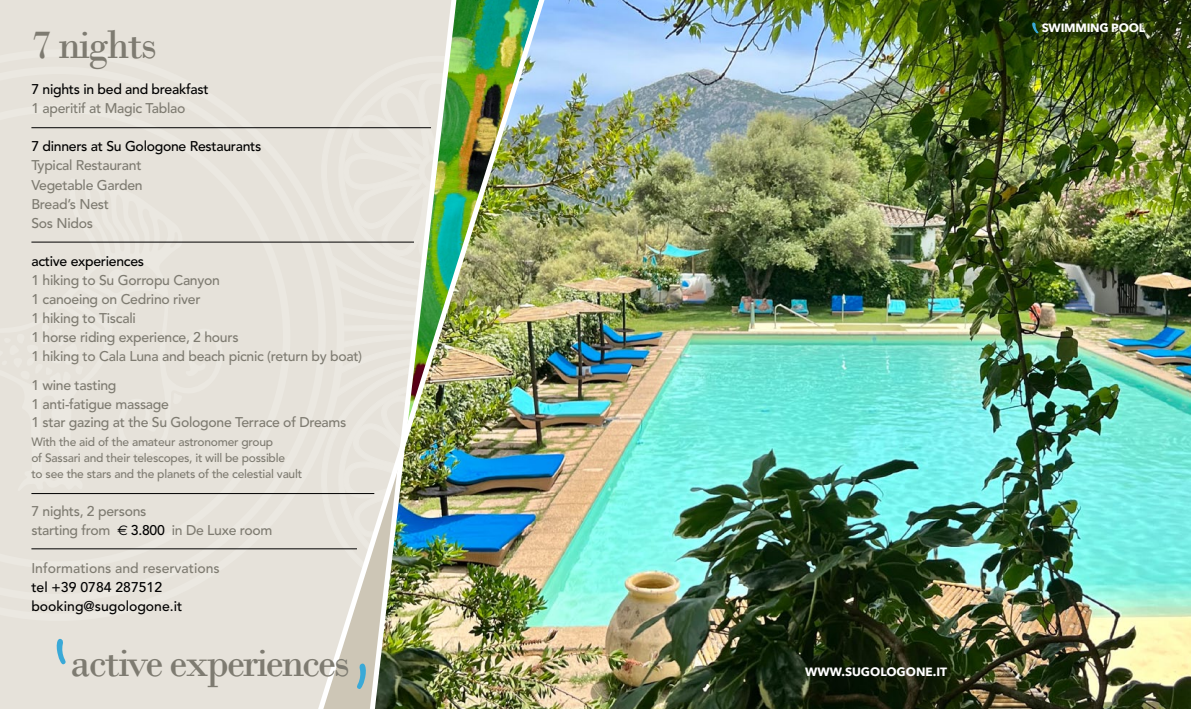
<style>
.page{position:relative;width:1191px;height:709px;background:#fff}
.page>*{position:absolute;margin:0;border:0;box-sizing:border-box;transform-origin:0 0}
.t1{font:42px "Bodoni";letter-spacing:-.05em;color:#7e7b71}
.t2{font:500 14px/19px "Avenir";letter-spacing:-.02em;color:#7e7b71}
.t3{font:500 14px "Avenir";letter-spacing:-.02em;color:#000}
.t4{font:500 14px/19px "Avenir";color:#000}
.t5{font:500 14px "Avenir";color:#7e7b71}
.t6{font:500 12px/16px "Avenir";letter-spacing:-.02em;color:#7e7b71}
.t7{font:700 12px "Avenir Next";letter-spacing:-.01em;color:#fff}
.s1{font-family:"Euro Sans";font-weight:400;color:#000}
.s2{color:#000}
</style>
<div class="page">
<div style="left:1px;top:0;width:1190px;height:709px;background:#e6e2da"></div>
<svg style="left:0;top:49px;width:291px;height:572px"></svg>
<svg style="left:0;top:178px;width:224px;height:313px"></svg>
<img style="left:556px;top:0;width:635px;height:709px">
<img style="left:291px;top:0;width:265px;height:709px">
<svg style="left:358px;top:0;width:105px;height:78px"></svg>
<svg style="left:56px;top:638px;width:10px;height:26px"></svg>
<img style="left:320px;top:78px;width:227px;height:631px">
<svg style="left:1031px;top:22px;width:7px;height:11px"></svg>
<hr style="left:31px;top:127px;width:400px;height:1px;background:#000">
<hr style="left:31px;top:242px;width:383px;height:1px;background:#000">
<hr style="left:31px;top:548px;width:326px;height:1px;background:#000">
<hr style="left:31px;top:493px;width:343px;height:1px;background:#000">
<h1 class="t1" style="left:31px;top:19px;width:127px">7 nights</h1>
<p class="t3" style="left:31px;top:81px;width:179px">7 nights in bed and breakfast</p>
<p class="t2" style="left:31px;top:99px;width:155px">1 aperitif at Magic Tablao</p>
<p class="t3" style="left:31px;top:138px;width:231px">7 dinners at Su Gologone Restaurants</p>
<p class="t2" style="left:31px;top:156px;width:113px">Typical Restaurant<br>Vegetable Garden<br>Bread’s Nest<br>Sos Nidos</p>
<p class="t3" style="left:31px;top:252px;width:114px">active experiences</p>
<p class="t2" style="left:31px;top:270px;width:332px">1 hiking to Su Gorropu Canyon<br>1 canoeing on Cedrino river<br>1 hiking to Tiscali<br>1 horse riding experience, 2 hours<br>1 hiking to Cala Luna and beach picnic (return by boat)</p>
<p class="t2" style="left:31px;top:376px;width:316px;line-height:18.5px">1 wine tasting<br>1 anti-fatigue massage<br>1 star gazing at the Su Gologone Terrace of Dreams</p>
<p class="t6" style="left:31px;top:434px;width:272px">With the aid of the amateur astronomer group<br>of Sassari and their telescopes, it will be possible<br>to see the stars and the planets of the celestial vault</p>
<p class="t2" style="left:31px;top:501px;width:242px">7 nights, 2 persons<br>starting from <span class="s1">E</span> <span class="s2">3.800</span> in De Luxe room</p>
<p class="t5" style="left:31px;top:559px;width:190px">Informations and reservations</p>
<p class="t4" style="left:31px;top:577px;width:152px">tel +39 0784 287512 booking@sugologone.it</p>
<h1 class="t1" style="left:70px;top:637px;width:281px">active experiences</h1>
<p class="t7" style="left:1041px;top:18px;width:105px">SWIMMING POOL</p>
<p class="t7" style="left:805px;top:661px;width:143px">WWW.SUGOLOGONE.IT</p>
</div>
